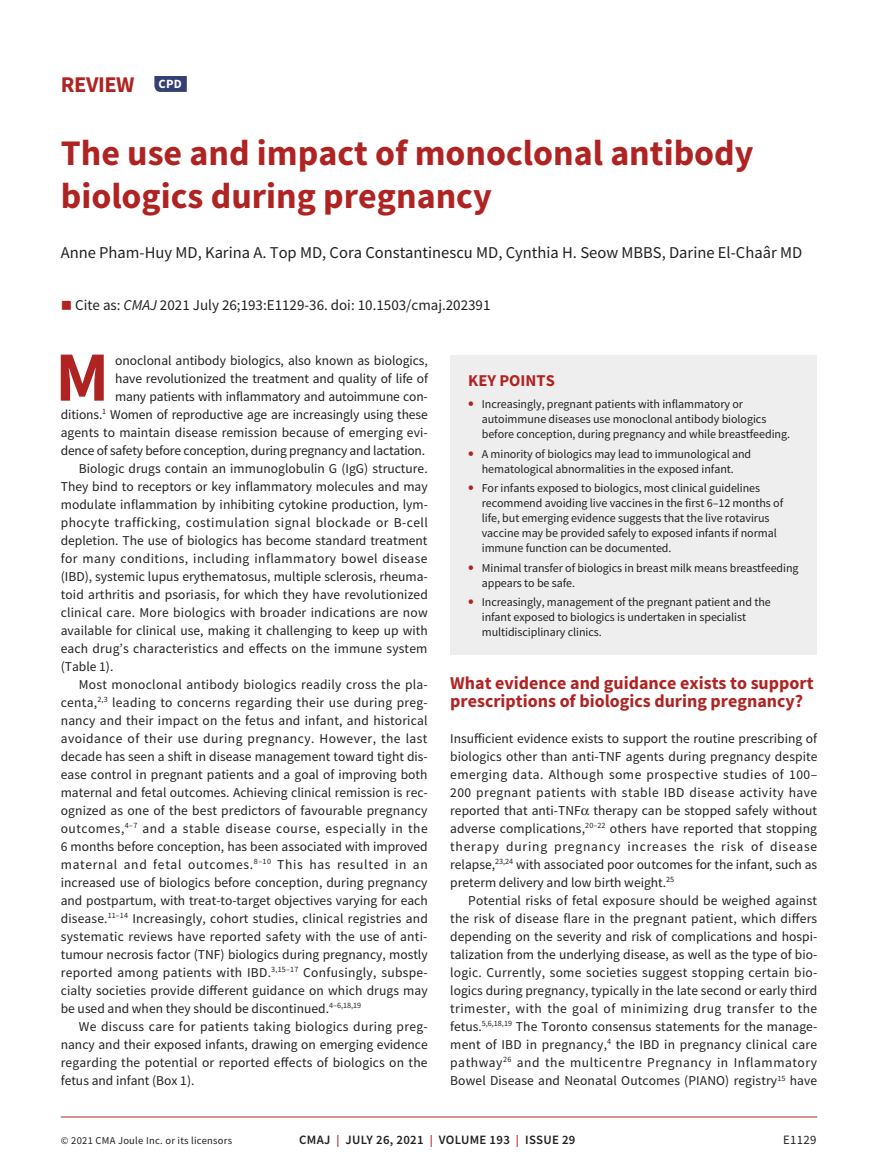
<style>
.page{position:relative;width:878px;height:1175px;background:#fff}
.page>*{position:absolute;margin:0;border:0;box-sizing:border-box;transform-origin:0 0}
.t1{font:700 70.65px "Source Sans Pro";color:#af2423}
.t2{font:700 36px/43.2px "Source Sans Pro";color:#af2423}
.t3{font:700 22.5px "Source Sans Pro";letter-spacing:-.02em;color:#af2423}
.t4{font:700 18px/18px "Source Sans Pro";color:#af2423}
.t5{font:16.5px "Source Sans Pro";color:#231f20}
.t6{font:700 16.5px "Source Sans Pro";color:#af2423}
.t7{font:15px "Source Sans Pro";color:#231f20}
.t8{font:13.5px/18px "Source Sans Pro";letter-spacing:.005em;color:#231f20;text-align:justify}
.t9{font:13.5px "Source Sans Pro";letter-spacing:.035em;color:#231f20}
.t10{font:13.5px "Source Sans Pro";letter-spacing:.025em;color:#231f20}
.t11{font:13.5px "Source Sans Pro";letter-spacing:-.015em;color:#231f20}
.t12{font:13.5px "Source Sans Pro";letter-spacing:.03em;color:#231f20}
.t13{font:13.5px "Source Sans Pro";letter-spacing:.05em;color:#231f20}
.t14{font:600 12.75px "Source Sans Pro";letter-spacing:.025em;color:#231f20}
.t15{font:12.75px "Source Sans Pro";letter-spacing:.025em;color:#231f20}
.t16{font:12px/15px "Source Sans Pro";letter-spacing:-.005em;color:#231f20}
.t17{font:10.5px "Source Sans Pro";letter-spacing:.025em;color:#231f20}
.s1{color:#af2423}
.s2{font-style:italic}
.s3{font-weight:700;font-size:16.5px;color:#af2423}
.s4{font-size:12px;color:#af2423}
</style>
<div class="page">
<hr style="left:61px;top:1116px;width:756px;height:1px;background:#af2423">
<svg style="left:154px;top:76px;width:33px;height:16px"></svg>
<div style="left:450px;top:355px;width:367px;height:299px;background:#eeeeef"></div>
<h3 class="t3" style="left:61px;top:69px;width:123px">REVIEW <sup>CPD</sup></h3>
<h2 class="t2" style="left:61px;top:131px;width:694px">The use and impact of monoclonal antibody biologics during pregnancy</h2>
<p class="t5" style="left:61px;top:242px;width:742px">Anne Pham-Huy MD, Karina A. Top MD, Cora Constantinescu MD, Cynthia H. Seow MBBS, Darine El-Chaâr MD</p>
<p class="t7" style="left:61px;top:296px;width:431px"><span class="s1">■</span> Cite as: <span class="s2">CMAJ</span> 2021 July 26;193:E1129-36. doi: 10.1503/cmaj.202391</p>
<h1 class="t1" style="left:55px;top:329px;width:55px">M</h1>
<p class="t8" style="left:115px;top:351px;width:314px">onoclonal antibody biologics, also known as biologics,</p>
<p class="t8" style="left:115px;top:369px;width:314px">have revolutionized the treatment and quality of life of</p>
<p class="t11" style="left:115px;top:387px;width:314px">many patients with inflammatory and autoimmune con-</p>
<p class="t8" style="left:61px;top:405px;width:368px">ditions.<sup>1</sup> Women of reproductive age are increasingly using these</p>
<p class="t8" style="left:61px;top:423px;width:368px">agents to maintain disease remission because of emerging evi-</p>
<p class="t11" style="left:61px;top:441px;width:366px">dence of safety before conception, during pregnancy and lactation.</p>
<p class="t8" style="left:79px;top:459px;width:350px">Biologic drugs contain an immunoglobulin G (IgG) structure.</p>
<p class="t8" style="left:61px;top:477px;width:368px">They bind to receptors or key inflammatory molecules and may</p>
<p class="t8" style="left:61px;top:495px;width:369px">modulate inflammation by inhibiting cytokine production, lym-</p>
<p class="t9" style="left:61px;top:513px;width:368px">phocyte trafficking, costimulation signal blockade or B-cell</p>
<p class="t8" style="left:61px;top:531px;width:368px">depletion. The use of biologics has become standard treatment</p>
<p class="t12" style="left:61px;top:549px;width:368px">for many conditions, including inflammatory bowel disease</p>
<p class="t8" style="left:61px;top:567px;width:368px">(IBD), systemic lupus erythematosus, multiple sclerosis, rheuma-</p>
<p class="t8" style="left:61px;top:585px;width:368px">toid arthritis and psoriasis, for which they have revolutionized</p>
<p class="t8" style="left:61px;top:603px;width:368px">clinical care. More biologics with broader indications are now</p>
<p class="t8" style="left:61px;top:621px;width:368px">available for clinical use, making it challenging to keep up with</p>
<p class="t8" style="left:61px;top:639px;width:368px">each drug’s characteristics and effects on the immune system</p>
<p class="t8" style="left:61px;top:657px;width:54px">(Table 1).</p>
<p class="t8" style="left:79px;top:675px;width:350px">Most monoclonal antibody biologics readily cross the pla-</p>
<p class="t8" style="left:61px;top:693px;width:368px">centa,<sup>2,3</sup> leading to concerns regarding their use during preg-</p>
<p class="t8" style="left:61px;top:711px;width:368px">nancy and their impact on the fetus and infant, and historical</p>
<p class="t12" style="left:61px;top:729px;width:368px">avoidance of their use during pregnancy. However, the last</p>
<p class="t8" style="left:61px;top:747px;width:368px">decade has seen a shift in disease management toward tight dis-</p>
<p class="t8" style="left:61px;top:765px;width:368px">ease control in pregnant patients and a goal of improving both</p>
<p class="t8" style="left:61px;top:783px;width:368px">maternal and fetal outcomes. Achieving clinical remission is rec-</p>
<p class="t8" style="left:61px;top:801px;width:368px">ognized as one of the best predictors of favourable pregnancy</p>
<p class="t9" style="left:61px;top:819px;width:368px">outcomes,<sup>4–7</sup> and a stable disease course, especially in the</p>
<p class="t8" style="left:61px;top:837px;width:368px">6 months before conception, has been associated with improved</p>
<p class="t13" style="left:61px;top:855px;width:368px">maternal and fetal outcomes.<sup>8–10</sup> This has resulted in an</p>
<p class="t8" style="left:61px;top:873px;width:368px">increased use of biologics before conception, during pregnancy</p>
<p class="t8" style="left:61px;top:891px;width:368px">and postpartum, with treat-to-target objectives varying for each</p>
<p class="t8" style="left:61px;top:909px;width:368px">disease.<sup>11–14</sup> Increasingly, cohort studies, clinical registries and</p>
<p class="t8" style="left:61px;top:927px;width:368px">systematic reviews have reported safety with the use of anti-</p>
<p class="t8" style="left:61px;top:945px;width:368px">tumour necrosis factor (TNF) biologics during pregnancy, mostly</p>
<p class="t10" style="left:61px;top:963px;width:368px">reported among patients with IBD.<sup>3,15–17</sup> Confusingly, subspe-</p>
<p class="t8" style="left:61px;top:981px;width:368px">cialty societies provide different guidance on which drugs may</p>
<p class="t8" style="left:61px;top:999px;width:302px">be used and when they should be discontinued.<sup>4–6,18,19</sup></p>
<p class="t10" style="left:79px;top:1017px;width:350px">We discuss care for patients taking biologics during preg-</p>
<p class="t8" style="left:61px;top:1035px;width:368px">nancy and their exposed infants, drawing on emerging evidence</p>
<p class="t8" style="left:61px;top:1053px;width:368px">regarding the potential or reported effects of biologics on the</p>
<p class="t8" style="left:61px;top:1071px;width:135px">fetus and infant (Box 1).</p>
<p class="t6" style="left:468px;top:369px;width:88px">KEY POINTS</p>
<p class="t16" style="left:482px;top:396px;width:310px;text-indent:-14px"><span class="s3">•</span> Increasingly, pregnant patients with inflammatory or autoimmune diseases use monoclonal antibody biologics before conception, during pregnancy and while breastfeeding.</p>
<p class="t16" style="left:468px;top:446px;width:284px;text-align:center"><span class="s3">•</span> A minority of biologics may lead to immunological and hematological abnormalities in the exposed infant.</p>
<p class="t16" style="left:482px;top:480px;width:303px;text-indent:-14px"><span class="s3">•</span> For infants exposed to biologics, most clinical guidelines recommend avoiding live vaccines in the first 6–12 months of life, but emerging evidence suggests that the live rotavirus vaccine may be provided safely to exposed infants if normal immune function can be documented.</p>
<p class="t16" style="left:482px;top:560px;width:318px;text-indent:-14px"><span class="s3">•</span> Minimal transfer of biologics in breast milk means breastfeeding appears to be safe.</p>
<p class="t16" style="left:482px;top:594px;width:290px;text-indent:-14px"><span class="s3">•</span> Increasingly, management of the pregnant patient and the infant exposed to biologics is undertaken in specialist multidisciplinary clinics.</p>
<h3 class="t4" style="left:450px;top:673px;width:365px">What evidence and guidance exists to support prescriptions of biologics during pregnancy?</h3>
<p class="t8" style="left:450px;top:729px;width:368px">Insufficient evidence exists to support the routine prescribing of biologics other than anti-TNF agents during pregnancy despite emerging data. Although some prospective studies of 100– 200 pregnant patients with stable IBD disease activity have reported that anti-TNF therapy can be stopped safely without adverse complications,<sup>20–22</sup> others have reported that stopping therapy during pregnancy increases the risk of disease relapse,<sup>23,24</sup> with associated poor outcomes for the infant, such as preterm delivery and low birth weight.<sup>25</sup></p>
<p class="t8" style="left:450px;top:891px;width:368px;text-indent:18px">Potential risks of fetal exposure should be weighed against the risk of disease flare in the pregnant patient, which differs depending on the severity and risk of complications and hospi&shy;talization from the underlying disease, as well as the type of bio&shy;logic. Currently, some societies suggest stopping certain bio&shy;logics during pregnancy, typically in the late second or early third trimester, with the goal of minimizing drug transfer to the fetus.<sup>5,6,18,19</sup> The Toronto consensus statements for the manage&shy;ment of IBD in pregnancy,<sup>4</sup> the IBD in pregnancy clinical care pathway<sup>26</sup> and the multicentre Pregnancy in Inflammatory Bowel Disease and Neonatal Outcomes (PIANO) registry<sup>15</sup> have</p>
<p class="t17" style="left:61px;top:1134px;width:173px">© 2021 CMA Joule Inc. or its licensors</p>
<p class="t14" style="left:299px;top:1131px;width:278px">CMAJ <span class="s4">|</span> JULY 26, 2021 <span class="s4">|</span> VOLUME 193 <span class="s4">|</span> ISSUE 29</p>
<p class="t15" style="left:783px;top:1132px;width:35px">E1129</p>
</div>
